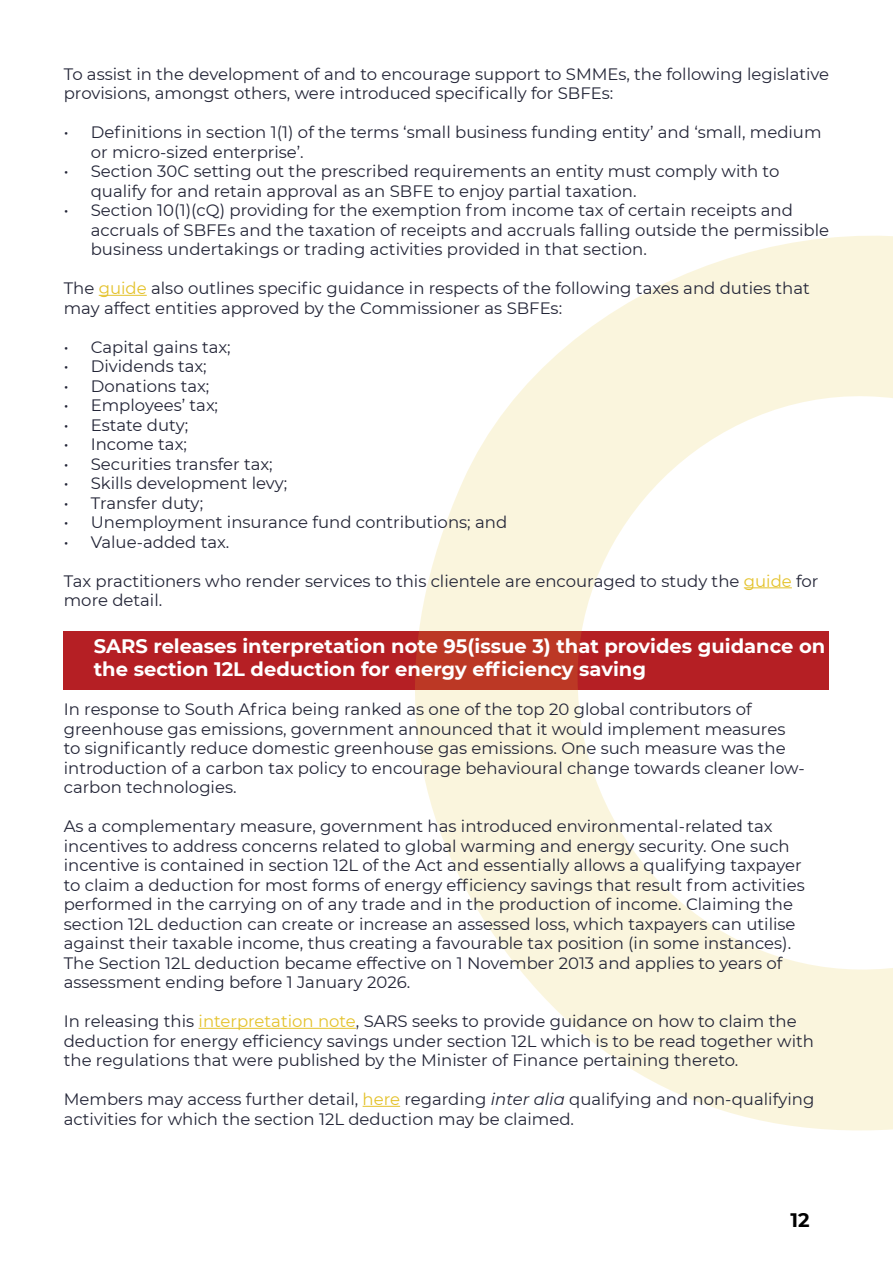
<style>
.page{position:relative;width:893px;height:1263px;background:#fff}
.page>*{position:absolute;margin:0;border:0;box-sizing:border-box;transform-origin:0 0}
.t1{font:700 19.5px/23.4px "Montserrat";color:#fff}
.t2{font:700 19.5px "Montserrat";color:#000}
.t3{font:16.5px/19.5px "Montserrat";color:#232537}
.s1{color:#e4c22b}
.s2{font-style:italic}
</style>
<div class="page">
<div style="left:64px;top:631px;width:765px;height:59px;background:#b51f24"></div>
<svg style="left:415px;top:235px;width:478px;height:896px"></svg>
<hr style="left:99px;top:295px;width:48px;height:1px;background:#e4c22b">
<hr style="left:744px;top:587px;width:48px;height:1px;background:#e4c22b">
<hr style="left:199px;top:1028px;width:157px;height:1px;background:#e4c22b">
<hr style="left:363px;top:1106px;width:37px;height:1px;background:#e4c22b">
<p class="t3" style="left:64px;top:63px;width:767px">To assist in the development of and to encourage support to SMMEs, the following legislative provisions, amongst others, were introduced specifically for SBFEs:</p>
<p class="t3" style="left:91px;top:122px;width:732px;text-indent:-27px">• Definitions in section 1(1) of the terms ‘small business funding entity’ and ‘small, medium or micro-sized enterprise’.</p>
<p class="t3" style="left:91px;top:161px;width:690px;text-indent:-27px">• Section 30C setting out the prescribed requirements an entity must comply with to qualify for and retain approval as an SBFE to enjoy partial taxation.</p>
<p class="t3" style="left:91px;top:200px;width:740px;text-indent:-27px">• Section 10(1)(cQ) providing for the exemption from income tax of certain receipts and accruals of SBFEs and the taxation of receipts and accruals falling outside the permissible business undertakings or trading activities provided in that section.</p>
<p class="t3" style="left:64px;top:278px;width:747px">The <span class="s1">guide</span> also outlines specific guidance in respects of the following taxes and duties that may affect entities approved by the Commissioner as SBFEs:</p>
<p class="t3" style="left:64px;top:336px;width:168px">• Capital gains tax;</p>
<p class="t3" style="left:64px;top:356px;width:144px">• Dividends tax;</p>
<p class="t3" style="left:64px;top:375px;width:147px">• Donations tax;</p>
<p class="t3" style="left:64px;top:395px;width:156px">• Employees’ tax;</p>
<p class="t3" style="left:64px;top:414px;width:126px">• Estate duty;</p>
<p class="t3" style="left:64px;top:434px;width:125px">• Income tax;</p>
<p class="t3" style="left:64px;top:453px;width:210px">• Securities transfer tax;</p>
<p class="t3" style="left:64px;top:473px;width:225px">• Skills development levy;</p>
<p class="t3" style="left:64px;top:492px;width:141px">• Transfer duty;</p>
<p class="t3" style="left:64px;top:512px;width:445px">• Unemployment insurance fund contributions; and</p>
<p class="t3" style="left:64px;top:531px;width:167px">• Value-added tax.</p>
<p class="t3" style="left:64px;top:570px;width:756px">Tax practitioners who render services to this clientele are encouraged to study the <span class="s1">guide</span> for more detail.</p>
<p class="t1" style="left:94px;top:633px;width:733px">SARS releases interpretation note 95(issue 3) that provides guidance on the section 12L deduction for energy efficiency saving</p>
<p class="t3" style="left:64px;top:699px;width:742px">In response to South Africa being ranked as one of the top 20 global contributors of greenhouse gas emissions, government announced that it would implement measures to significantly reduce domestic greenhouse gas emissions. One such measure was the introduction of a carbon tax policy to encourage behavioural change towards cleaner low&shy;carbon technologies.</p>
<p class="t3" style="left:64px;top:816px;width:742px">As a complementary measure, government has introduced environmental-related tax incentives to address concerns related to global warming and energy security. One such incentive is contained in section 12L of the Act and essentially allows a qualifying taxpayer to claim a deduction for most forms of energy efficiency savings that result from activities performed in the carrying on of any trade and in the production of income. Claiming the section 12L deduction can create or increase an assessed loss, which taxpayers can utilise against their taxable income, thus creating a favourable tax position (in some instances).<br>The Section 12L deduction became effective on 1 November 2013 and applies to years of assessment ending before 1 January 2026.</p>
<p class="t3" style="left:64px;top:1011px;width:752px">In releasing this <span class="s1">interpretation note</span>, SARS seeks to provide guidance on how to claim the deduction for energy efficiency savings under section 12L which is to be read together with the regulations that were published by the Minister of Finance pertaining thereto.</p>
<p class="t3" style="left:64px;top:1089px;width:752px">Members may access further detail, <span class="s1">here</span> regarding <span class="s2">inter alia</span> qualifying and non-qualifying activities for which the section 12L deduction may be claimed.</p>
<p class="t2" style="left:791px;top:1206px;width:21px">12</p>
</div>
